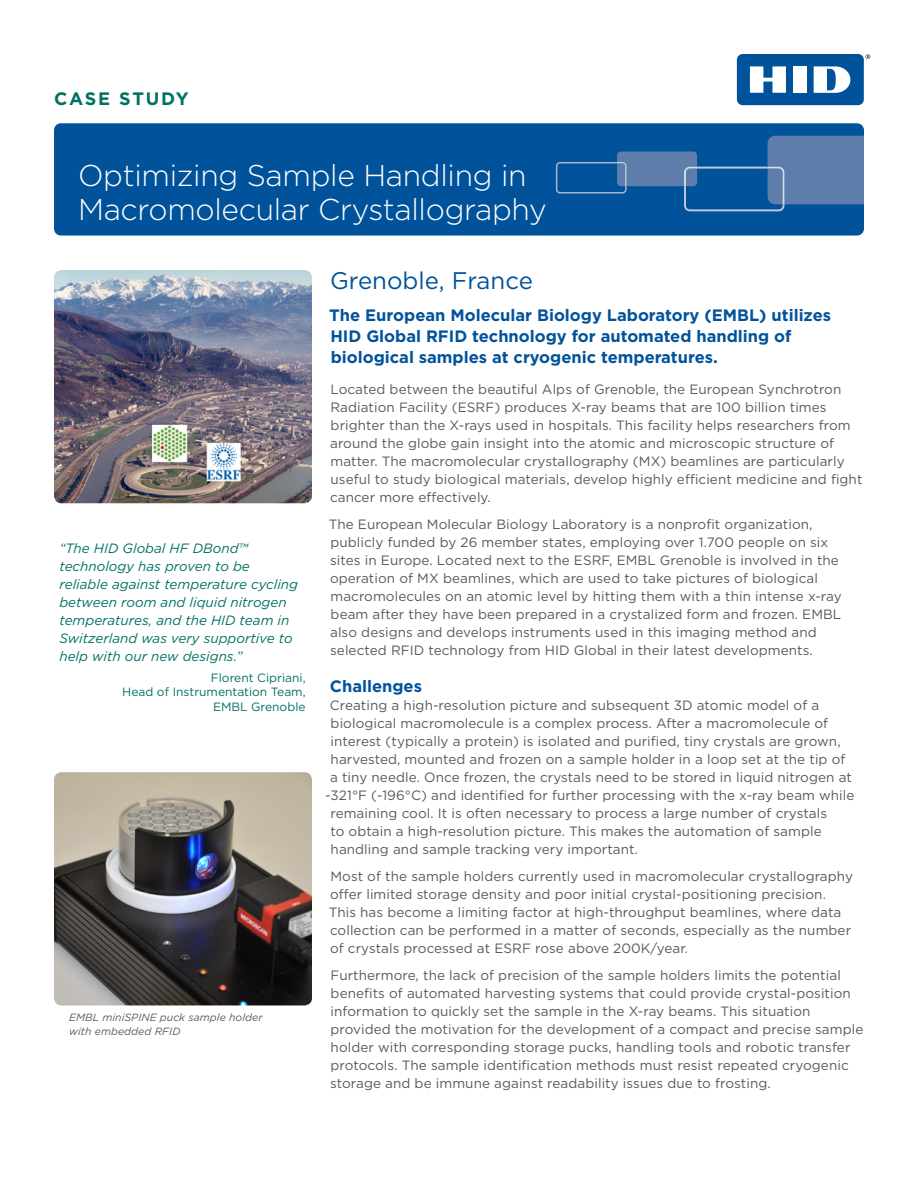
<style>
.page{position:relative;width:918px;height:1188px;background:#fff}
.page>*{position:absolute;margin:0;border:0;box-sizing:border-box;transform-origin:0 0}
.t1{font:300 30px/34.5px "Gotham";letter-spacing:-.01em;color:#fff}
.t2{font:24px "Gotham";color:#00539b}
.t3{font:700 18px "Gotham";letter-spacing:.1em;color:#007161}
.Section_sub_heads__b{font:700 16.5px/21px "Gotham";color:#00539b}
.Body{font:13.5px/18px "Gotham";letter-spacing:.005em;color:#58595b}
.t4{font:italic 13.5px/18px "Gotham";color:#007161}
.t5{font:12px "Gotham";color:#007161}
.Body-2{font:italic 10.5px "Gotham";letter-spacing:.005em;color:#58595b}
</style>
<div class="page">
<div style="left:54px;top:123px;width:810px;height:113px;background:#00539b;border-radius:7px"></div>
<svg style="left:556px;top:136px;width:308px;height:75px"></svg>
<svg style="left:866px;top:54px;width:4px;height:5px"></svg>
<div style="left:737px;top:54px;width:127px;height:51px;background:#00539b;border-radius:6px"></div>
<div style="left:793px;top:66px;width:14px;height:27px;background:#fff"></div>
<svg style="left:750px;top:66px;width:36px;height:27px"></svg>
<svg style="left:814px;top:66px;width:36px;height:27px"></svg>
<img style="left:54px;top:270px;width:258px;height:233px">
<img style="left:54px;top:772px;width:258px;height:233px">
<h3 class="t3" style="left:54px;top:87px;width:136px">CASE STUDY</h3>
<p class="t1" style="left:78px;top:157px;width:470px">Optimizing Sample Handling in<br>Macromolecular Crystallography</p>
<p class="t4" style="left:59px;top:539px;width:190px">“The HID Global HF DBond™</p>
<p class="t4" style="left:59px;top:557px;width:240px">technology has proven to be reliable against temperature cycling between room and liquid nitrogen temperatures, and the HID team in<br>Switzerland was very supportive to help with our new designs.”</p>
<p class="t5" style="left:211px;top:670px;width:96px">Florent Cipriani,</p>
<p class="t5" style="left:122px;top:684px;width:185px">Head of Instrumentation Team,</p>
<p class="t5" style="left:213px;top:699px;width:94px">EMBL Grenoble</p>
<p class="Body-2" style="left:69px;top:1011px;width:195px">EMBL miniSPINE puck sample holder</p>
<p class="Body-2" style="left:69px;top:1025px;width:113px">with embedded RFID</p>
<p class="t2" style="left:330px;top:265px;width:204px">Grenoble, France</p>
<p class="Section_sub_heads__b" style="left:329px;top:304px;width:503px">The European Molecular Biology Laboratory (EMBL) utilizes<br>HID Global RFID technology for automated handling of biological samples at cryogenic temperatures.</p>
<p class="Body" style="left:330px;top:380px;width:534px">Located between the beautiful Alps of Grenoble, the European Synchrotron Radiation Facility (ESRF) produces X-ray beams that are 100 billion times brighter than the X-rays used in hospitals. This facility helps researchers from around the globe gain insight into the atomic and microscopic structure of matter. The macromolecular crystallography (MX) beamlines are particularly useful to study biological materials, develop highly efficient medicine and fight cancer more effectively.</p>
<p class="Body" style="left:329px;top:515px;width:515px">The European Molecular Biology Laboratory is a nonprofit organization, publicly funded by 26 member states, employing over 1.700 people on six sites in Europe. Located next to the ESRF, EMBL Grenoble is involved in the operation of MX beamlines, which are used to take pictures of biological macromolecules on an atomic level by hitting them with a thin intense x-ray beam after they have been prepared in a crystalized form and frozen. EMBL also designs and develops instruments used in this imaging method and selected RFID technology from HID Global in their latest developments.</p>
<p class="Section_sub_heads__b" style="left:330px;top:675px;width:94px">Challenges</p>
<p class="Body" style="left:330px;top:696px;width:491px">Creating a high-resolution picture and subsequent 3D atomic model of a</p>
<p class="Body" style="left:331px;top:714px;width:499px">biological macromolecule is a complex process. After a macromolecule of</p>
<p class="Body" style="left:331px;top:732px;width:512px">interest (typically a protein) is isolated and purified, tiny crystals are grown,</p>
<p class="Body" style="left:331px;top:750px;width:516px">harvested, mounted and frozen on a sample holder in a loop set at the tip of</p>
<p class="Body" style="left:330px;top:768px;width:523px">a tiny needle. Once frozen, the crystals need to be stored in liquid nitrogen at</p>
<p class="Body" style="left:325px;top:786px;width:531px">-321°F (-196°C) and identified for further processing with the x-ray beam while</p>
<p class="Body" style="left:330px;top:804px;width:498px">remaining cool. It is often necessary to process a large number of crystals</p>
<p class="Body" style="left:330px;top:822px;width:493px">to obtain a high-resolution picture. This makes the automation of sample</p>
<p class="Body" style="left:331px;top:840px;width:309px">handling and sample tracking very important.</p>
<p class="Body" style="left:329px;top:867px;width:526px">Most of the sample holders currently used in macromolecular crystallography offer limited storage density and poor initial crystal-positioning precision.<br>This has become a limiting factor at high-throughput beamlines, where data collection can be performed in a matter of seconds, especially as the number of crystals processed at ESRF rose above 200K/year.</p>
<p class="Body" style="left:330px;top:966px;width:535px">Furthermore, the lack of precision of the sample holders limits the potential benefits of automated harvesting systems that could provide crystal-position information to quickly set the sample in the X-ray beams. This situation provided the motivation for the development of a compact and precise sample holder with corresponding storage pucks, handling tools and robotic transfer protocols. The sample identification methods must resist repeated cryogenic storage and be immune against readability issues due to frosting.</p>
</div>
